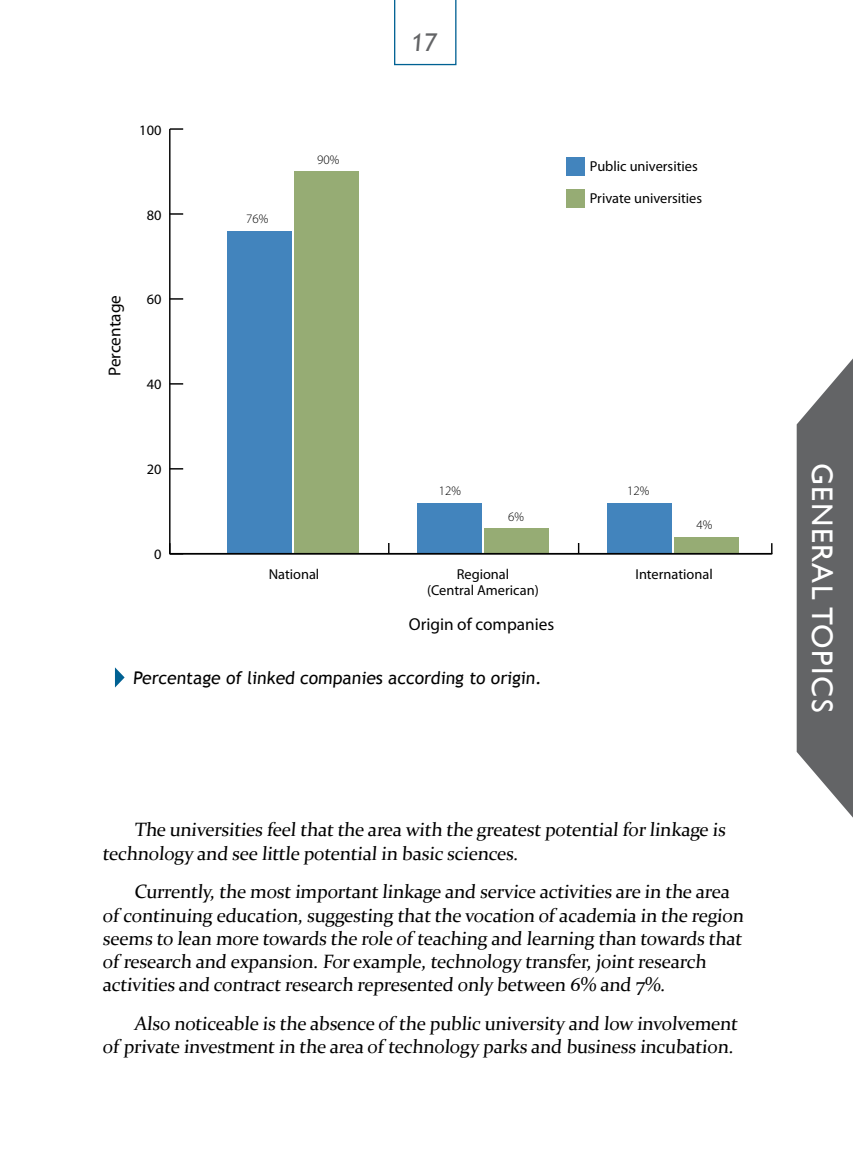
<style>
.page{position:relative;width:853px;height:1176px;background:#fff}
.page>*{position:absolute;margin:0;border:0;box-sizing:border-box;transform-origin:0 0}
.t1{font:29.75px "Gill Sans";letter-spacing:.05em;color:#fff}
.t2{font:24.5px "Trebuchet MS";color:#636466}
.t3{font:19.25px/23.1px "Constantia";letter-spacing:-.02em;color:#000}
.Pie_de_figura{font:17.5px "Trebuchet MS";color:#000}
.t4{font:17.32px "Myriad Pro";color:#000}
.t5{font:14.35px/15.8px "Myriad Pro";color:#000;text-align:center}
.t6{font:300 12.95px "Myriad Pro";color:#000}
</style>
<div class="page">
<svg style="left:394px;top:0;width:62px;height:65px"></svg>
<hr style="left:169px;top:129px;width:1px;height:424px;background:#000">
<svg style="left:170px;top:543px;width:13px;height:10px"></svg>
<svg style="left:170px;top:468px;width:13px;height:1px"></svg>
<svg style="left:170px;top:383px;width:13px;height:1px"></svg>
<svg style="left:170px;top:298px;width:13px;height:1px"></svg>
<svg style="left:170px;top:213px;width:13px;height:2px"></svg>
<svg style="left:170px;top:128px;width:13px;height:2px"></svg>
<div style="left:607px;top:502px;width:64px;height:51px;background:#4284bd"></div>
<div style="left:227px;top:231px;width:64px;height:322px;background:#4284bd"></div>
<div style="left:674px;top:536px;width:64px;height:17px;background:#96ac74"></div>
<div style="left:484px;top:528px;width:65px;height:25px;background:#96ac74"></div>
<div style="left:417px;top:502px;width:64px;height:51px;background:#4284bd"></div>
<div style="left:294px;top:171px;width:65px;height:382px;background:#96ac74"></div>
<hr style="left:169px;top:553px;width:603px;height:1px;background:#000">
<div style="left:566px;top:157px;width:18px;height:18px;background:#4284bd"></div>
<div style="left:566px;top:189px;width:18px;height:19px;background:#96ac74"></div>
<svg style="left:115px;top:667px;width:10px;height:20px"></svg>
<svg style="left:796px;top:358px;width:57px;height:460px;background:#7e7f81"></svg>
<p class="t5" style="left:139px;top:122px;width:24px">100</p>
<p class="t5" style="left:147px;top:206px;width:16px">80</p>
<p class="t4" style="left:104px;top:376px;width:82px;rotate:-90deg">Percentage</p>
<p class="t5" style="left:147px;top:291px;width:16px">60</p>
<p class="t5" style="left:147px;top:376px;width:16px">40</p>
<p class="t6" style="left:246px;top:210px;width:24px">76%</p>
<p class="t6" style="left:317px;top:151px;width:24px">90%</p>
<p class="t2" style="left:410px;top:28px;width:30px">17</p>
<p class="t5" style="left:590px;top:158px;width:109px">Public universities</p>
<p class="t5" style="left:590px;top:190px;width:114px">Private universities</p>
<p class="t5" style="left:147px;top:461px;width:16px">20</p>
<p class="t5" style="left:154px;top:546px;width:9px">0</p>
<p class="t6" style="left:439px;top:483px;width:24px">12%</p>
<p class="t6" style="left:508px;top:509px;width:17px">6%</p>
<p class="t6" style="left:627px;top:483px;width:24px">12%</p>
<p class="t6" style="left:696px;top:516px;width:17px">4%</p>
<p class="t5" style="left:269px;top:566px;width:52px">National</p>
<p class="t5" style="left:427px;top:566px;width:113px">Regional<br>(Central American)</p>
<p class="t5" style="left:635px;top:566px;width:79px">International</p>
<p class="t4" style="left:409px;top:613px;width:147px">Origin of companies</p>
<p class="Pie_de_figura" style="left:133px;top:667px;width:412px">Percentage of linked companies according to origin.</p>
<p class="t3" style="left:103px;top:817px;width:626px;text-indent:31px">The universities feel that the area with the greatest potential for linkage is technology and see little potential in basic sciences.</p>
<p class="t3" style="left:103px;top:879px;width:644px;text-indent:31px">Currently, the most important linkage and service activities are in the area of continuing education, suggesting that the vocation of academia in the region seems to lean more towards the role of teaching and learning than towards that of research and expansion. For example, technology transfer, joint research activities and contract research represented only between 6% and 7%.</p>
<p class="t3" style="left:103px;top:1010px;width:639px;text-align:right">Also noticeable is the absence of the public university and low involvement<br>of private investment in the area of technology parks and business incubation.</p>
<p class="t1" style="left:839px;top:463px;width:251px;rotate:90deg">GENERAL TOPICS</p>
</div>
